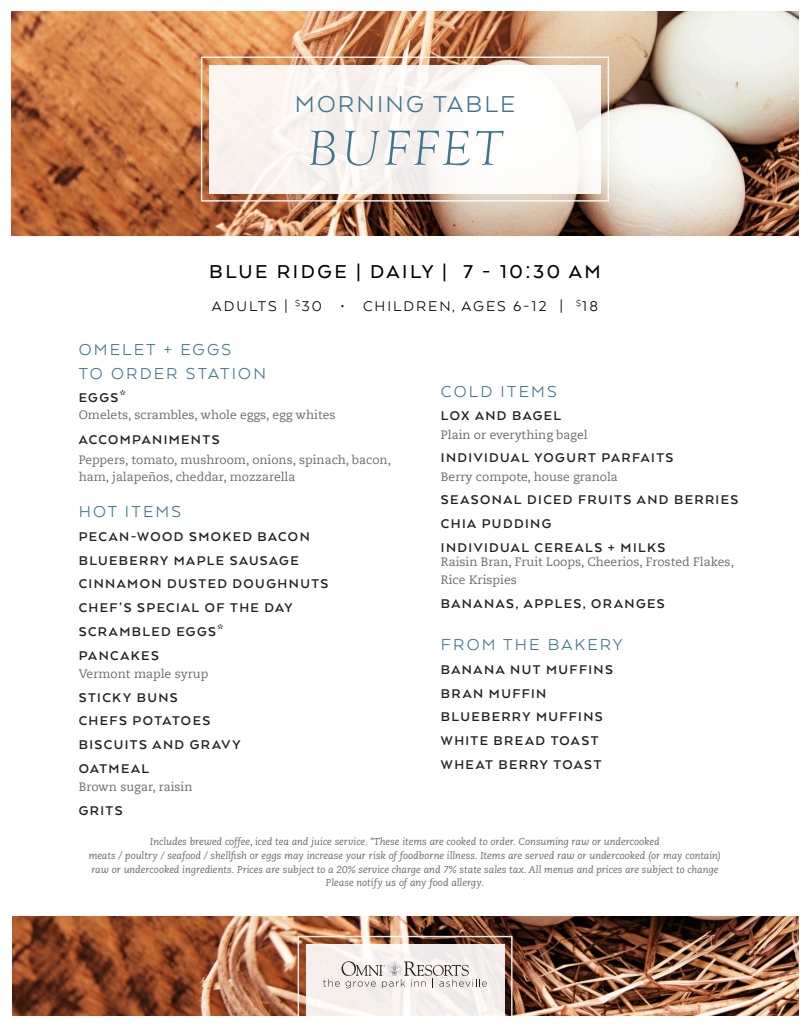
<style>
.page{position:relative;width:810px;height:1035px;background:#fff}
.page>*{position:absolute;margin:0;border:0;box-sizing:border-box;transform-origin:0 0}
.t1{font:italic 300 51.25px "Goudy";letter-spacing:.06em;color:#3e748e}
.t2{font:26.5px "Arquitecta";letter-spacing:.08em;color:#3e748e}
.t3{font:500 21.5px "Arquitecta";letter-spacing:.12em;color:#000}
.t4{font:18.25px/23.9px "Arquitecta";letter-spacing:.12em;color:#3e748e}
.t5{font:16.25px "Arquitecta";letter-spacing:.12em;color:#000}
.t6{font:700 14.5px "Arquitecta";letter-spacing:.095em;color:#231f20}
.t7{font:12.12px/17px "Caecilia Com 55 Roman";color:#696b73}
.t8{font:italic 10px/13.8px "Caecilia LT Std";color:#696b73;text-align:center}
.s1{font-size:16.25px}
</style>
<div class="page">
<img style="left:11px;top:11px;width:788px;height:225px">
<img style="left:201px;top:57px;width:408px;height:145px">
<div style="left:209px;top:65px;width:392px;height:128px;background:#fbf6f3"></div>
<img style="left:12px;top:916px;width:787px;height:99px">
<svg style="left:298px;top:936px;width:215px;height:80px"></svg>
<p class="t2" style="left:295px;top:87px;width:222px">MORNING TABLE</p>
<p class="t1" style="left:307px;top:116px;width:197px">BUFFET</p>
<p class="t3" style="left:209px;top:258px;width:393px">BLUE RIDGE | DAILY | 7 - 10:30 AM</p>
<p class="t5" style="left:212px;top:296px;width:388px">ADULTS | <sup>$</sup>30 • CHILDREN, AGES 6-12 | <sup>$</sup>18</p>
<p class="t4" style="left:79px;top:337px;width:189px">OMELET + EGGS<br>TO ORDER STATION</p>
<p class="t6" style="left:79px;top:389px;width:49px">EGGS<span class="s1">*</span></p>
<p class="t7" style="left:79px;top:406px;width:258px">Omelets, scrambles, whole eggs, egg whites</p>
<p class="t6" style="left:79px;top:430px;width:142px">ACCOMPANIMENTS</p>
<p class="t7" style="left:79px;top:451px;width:314px">Peppers, tomato, mushroom, onions, spinach, bacon, ham, jalapeños, cheddar, mozzarella</p>
<p class="t4" style="left:79px;top:499px;width:104px">HOT ITEMS</p>
<p class="t6" style="left:79px;top:528px;width:233px">PECAN-WOOD SMOKED BACON</p>
<p class="t6" style="left:79px;top:551px;width:222px">BLUEBERRY MAPLE SAUSAGE</p>
<p class="t6" style="left:79px;top:575px;width:251px">CINNAMON DUSTED DOUGHNUTS</p>
<p class="t6" style="left:79px;top:599px;width:215px">CHEF’S SPECIAL OF THE DAY</p>
<p class="t6" style="left:79px;top:622px;width:146px">SCRAMBLED EGGS<span class="s1">*</span></p>
<p class="t6" style="left:79px;top:646px;width:82px">PANCAKES</p>
<p class="t7" style="left:79px;top:665px;width:131px">Vermont maple syrup</p>
<p class="t6" style="left:79px;top:688px;width:101px">STICKY BUNS</p>
<p class="t6" style="left:79px;top:712px;width:133px">CHEFS POTATOES</p>
<p class="t6" style="left:79px;top:736px;width:163px">BISCUITS AND GRAVY</p>
<p class="t6" style="left:79px;top:759px;width:72px">OATMEAL</p>
<p class="t7" style="left:79px;top:778px;width:115px">Brown sugar, raisin</p>
<p class="t6" style="left:79px;top:801px;width:46px">GRITS</p>
<p class="t4" style="left:441px;top:379px;width:117px">COLD ITEMS</p>
<p class="t6" style="left:441px;top:407px;width:122px">LOX AND BAGEL</p>
<p class="t7" style="left:441px;top:426px;width:148px">Plain or everything bagel</p>
<p class="t6" style="left:441px;top:449px;width:234px">INDIVIDUAL YOGURT PARFAITS</p>
<p class="t7" style="left:441px;top:468px;width:178px">Berry compote, house granola</p>
<p class="t6" style="left:441px;top:491px;width:299px">SEASONAL DICED FRUITS AND BERRIES</p>
<p class="t6" style="left:441px;top:515px;width:112px">CHIA PUDDING</p>
<p class="t6" style="left:441px;top:538px;width:226px">INDIVIDUAL CEREALS + MILKS</p>
<p class="t7" style="left:441px;top:553px;width:295px;line-height:18.2px">Raisin Bran, Fruit Loops, Cheerios, Frosted Flakes,<br>Rice Krispies</p>
<p class="t6" style="left:441px;top:595px;width:225px">BANANAS, APPLES, ORANGES</p>
<p class="t4" style="left:441px;top:632px;width:183px">FROM THE BAKERY</p>
<p class="t6" style="left:441px;top:660px;width:173px">BANANA NUT MUFFINS</p>
<p class="t6" style="left:441px;top:684px;width:107px">BRAN MUFFIN</p>
<p class="t6" style="left:441px;top:708px;width:163px">BLUEBERRY MUFFINS</p>
<p class="t6" style="left:441px;top:732px;width:159px">WHITE BREAD TOAST</p>
<p class="t6" style="left:441px;top:755px;width:162px">WHEAT BERRY TOAST</p>
<p class="t8" style="left:89px;top:835px;width:634px">Includes brewed coffee, iced tea and juice service. *These items are cooked to order. Consuming raw or undercooked<br>meats / poultry / seafood / shellfish or eggs may increase your risk of foodborne illness. Items are served raw or undercooked (or may contain) raw or undercooked ingredients. Prices are subject to a 20% service charge and 7% state sales tax. All menus and prices are subject to change</p>
<p class="t8" style="left:326px;top:876px;width:160px">Please notify us of any food allergy.</p>
</div>
